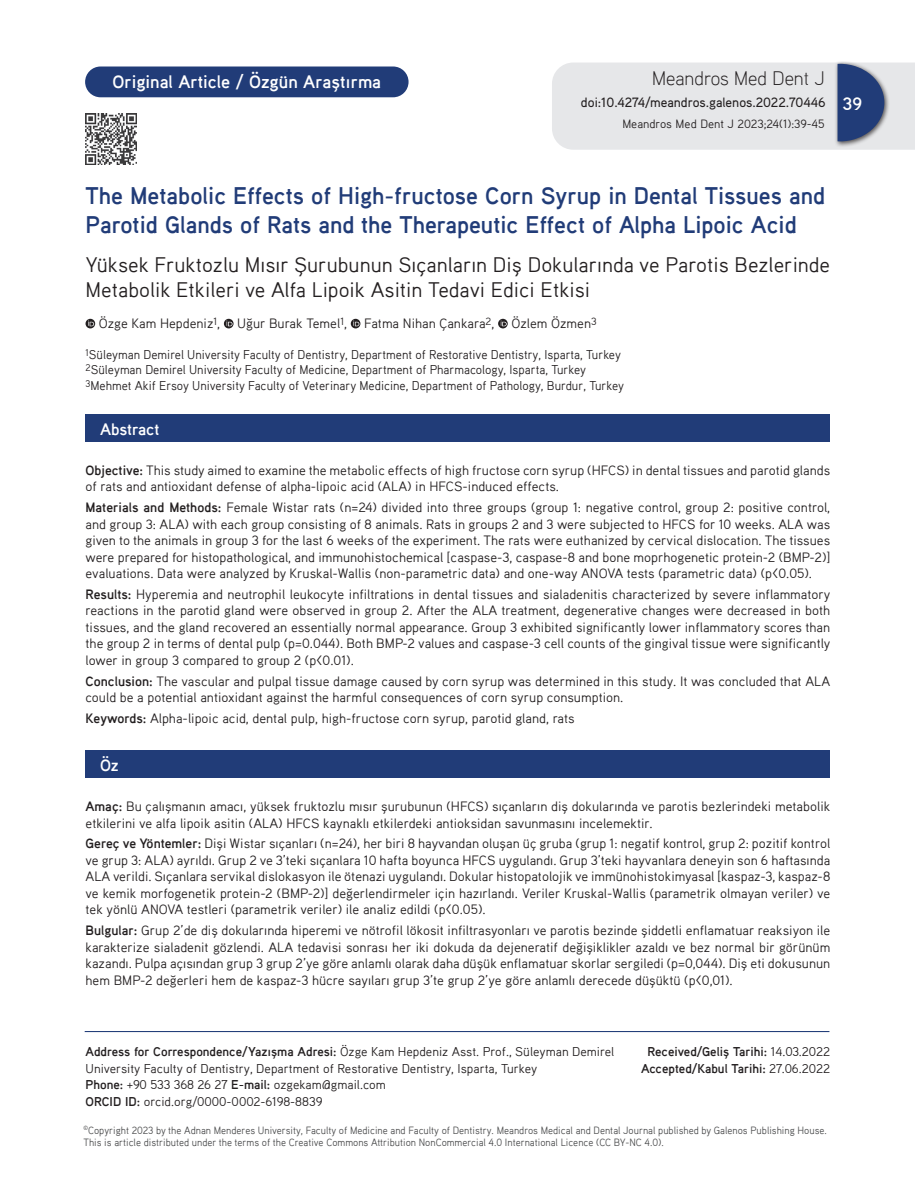
<style>
.page{position:relative;width:915px;height:1191px;background:#fff}
.page>*{position:absolute;margin:0;border:0;box-sizing:border-box;transform-origin:0 0}
._1__BASLIK{font:700 24px/28.8px "Aaux Pro";color:#213c78}
._2__BASLIK{font:21px/25.2px "Aaux Pro";color:#231f20}
.t1{font:300 19.5px "Aaux Pro";color:#231f20}
.t2{font:700 18px "Aaux Pro";color:#fff}
.ABSTRACT_BASLIK{font:700 16.5px "Aaux Pro";letter-spacing:-.005em;color:#fff}
.OZET{font:13.5px/16.5px "Aaux Pro";color:#231f20;text-align:justify}
.YAZARLAR{font:13.5px "Aaux Pro";color:#231f20}
.DOİ{font:500 13.5px "Aaux Pro";color:#231f20}
.KURUMLAR{font:12.75px "Aaux Pro";color:#231f20;scale:.96 1}
.YAZISMA{font:12.75px/16.5px "Aaux Pro";color:#231f20}
.GELİS_TARİHİ{font:700 12.75px/16.5px "Aaux Pro";color:#231f20;text-align:center}
.SAYFA_ARA{font:12px "Aaux Pro";color:#231f20}
.t3{font:10.5px/12px "Aaux Pro";color:#4b4c4d;scale:.95 1}
.s1{font-weight:700}
.s2{font-weight:400}
</style>
<div class="page">
<div style="left:834px;top:61px;width:56px;height:87px;background:#231f20;opacity:.75"></div>
<svg style="left:552px;top:63px;width:362px;height:87px;background:#d2d6dd"></svg>
<div style="left:85px;top:66px;width:323px;height:31px;background:#213c78;border-radius:15px"></div>
<img style="left:85px;top:113px;width:51px;height:51px">
<hr style="left:85px;top:1031px;width:744px;height:1px;background:#213c78">
<svg style="left:85px;top:319px;width:10px;height:9px"></svg>
<svg style="left:88px;top:320px;width:6px;height:6px"></svg>
<svg style="left:224px;top:319px;width:9px;height:9px"></svg>
<svg style="left:226px;top:320px;width:6px;height:6px"></svg>
<svg style="left:350px;top:319px;width:10px;height:9px"></svg>
<svg style="left:353px;top:320px;width:6px;height:6px"></svg>
<svg style="left:498px;top:319px;width:9px;height:9px"></svg>
<svg style="left:500px;top:320px;width:6px;height:6px"></svg>
<div style="left:85px;top:414px;width:745px;height:28px;background:#213c78"></div>
<div style="left:85px;top:750px;width:745px;height:28px;background:#213c78"></div>
<h3 class="t2" style="left:112px;top:70px;width:270px">Original Article / Özgün Araştırma</h3>
<h3 class="t1" style="left:652px;top:66px;width:174px">Meandros Med Dent J</h3>
<p class="DOİ" style="left:580px;top:94px;width:246px">doi:10.4274/meandros.galenos.2022.70446</p>
<p class="SAYFA_ARA" style="left:622px;top:116px;width:204px">Meandros Med Dent J 2023;24(1):39-45</p>
<h3 class="t2" style="left:842px;top:92px;width:21px">39</h3>
<p class="_1__BASLIK" style="left:85px;top:181px;width:740px">The Metabolic Effects of High-fructose Corn Syrup in Dental Tissues and<br>Parotid Glands of Rats and the Therapeutic Effect of Alpha Lipoic Acid</p>
<p class="_2__BASLIK" style="left:85px;top:251px;width:746px">Yüksek Fruktozlu Mısır Şurubunun Sıçanların Diş Dokularında ve Parotis Bezlerinde<br>Metabolik Etkileri ve Alfa Lipoik Asitin Tedavi Edici Etkisi</p>
<p class="YAZARLAR" style="left:99px;top:315px;width:123px">Özge Kam Hepdeniz<sup>1</sup>,</p>
<p class="YAZARLAR" style="left:237px;top:315px;width:111px">Uğur Burak Temel<sup>1</sup>,</p>
<p class="YAZARLAR" style="left:364px;top:315px;width:132px">Fatma Nihan Çankara<sup>2</sup>,</p>
<p class="YAZARLAR" style="left:511px;top:315px;width:87px">Özlem Özmen<sup>3</sup></p>
<p class="KURUMLAR" style="left:85px;top:347px;width:559px"><sup>1</sup>Süleyman Demirel University Faculty of Dentistry, Department of Restorative Dentistry, Isparta, Turkey</p>
<p class="KURUMLAR" style="left:85px;top:362px;width:523px"><sup>2</sup>Süleyman Demirel University Faculty of Medicine, Department of Pharmacology, Isparta, Turkey</p>
<p class="KURUMLAR" style="left:85px;top:377px;width:562px"><sup>3</sup>Mehmet Akif Ersoy University Faculty of Veterinary Medicine, Department of Pathology, Burdur, Turkey</p>
<p class="ABSTRACT_BASLIK" style="left:100px;top:418px;width:61px">Abstract</p>
<p class="OZET" style="left:85px;top:461px;width:746px"><span class="s1">Objective:</span> This study aimed to examine the metabolic effects of high fructose corn syrup (HFCS) in dental tissues and parotid glands of rats and antioxidant defense of alpha-lipoic acid (ALA) in HFCS-induced effects.</p>
<p class="OZET" style="left:85px;top:498px;width:746px"><span class="s1">Materials and Methods:</span> Female Wistar rats (n=24) divided into three groups (group 1: negative control, group 2: positive control, and group 3: ALA) with each group consisting of 8 animals. Rats in groups 2 and 3 were subjected to HFCS for 10 weeks. ALA was given to the animals in group 3 for the last 6 weeks of the experiment. The rats were euthanized by cervical dislocation. The tissues were prepared for histopathological, and immunohistochemical [caspase-3, caspase-8 and bone moprhogenetic protein-2 (BMP-2)] evaluations. Data were analyzed by Kruskal-Wallis (non-parametric data) and one-way ANOVA tests (parametric data) (p&lt;0.05).</p>
<p class="OZET" style="left:85px;top:585px;width:746px"><span class="s1">Results:</span> Hyperemia and neutrophil leukocyte infiltrations in dental tissues and sialadenitis characterized by severe inflammatory reactions in the parotid gland were observed in group 2. After the ALA treatment, degenerative changes were decreased in both tissues, and the gland recovered an essentially normal appearance. Group 3 exhibited significantly lower inflammatory scores than the group 2 in terms of dental pulp (p=0.044). Both BMP-2 values and caspase-3 cell counts of the gingival tissue were significantly lower in group 3 compared to group 2 (p&lt;0.01).</p>
<p class="OZET" style="left:85px;top:672px;width:746px"><span class="s1">Conclusion:</span> The vascular and pulpal tissue damage caused by corn syrup was determined in this study. It was concluded that ALA could be a potential antioxidant against the harmful consequences of corn syrup consumption.</p>
<p class="OZET" style="left:85px;top:709px;width:490px"><span class="s1">Keywords:</span> Alpha-lipoic acid, dental pulp, high-fructose corn syrup, parotid gland, rats</p>
<p class="ABSTRACT_BASLIK" style="left:100px;top:754px;width:20px">Öz</p>
<p class="OZET" style="left:85px;top:797px;width:746px"><span class="s1">Amaç:</span> Bu çalışmanın amacı, yüksek fruktozlu mısır şurubunun (HFCS) sıçanların diş dokularında ve parotis bezlerindeki metabolik etkilerini ve alfa lipoik asitin (ALA) HFCS kaynaklı etkilerdeki antioksidan savunmasını incelemektir.</p>
<p class="OZET" style="left:85px;top:835px;width:746px"><span class="s1">Gereç ve Yöntemler:</span> Dişi Wistar sıçanları (n=24), her biri 8 hayvandan oluşan üç gruba (grup 1: negatif kontrol, grup 2: pozitif kontrol ve grup 3: ALA) ayrıldı. Grup 2 ve 3’teki sıçanlara 10 hafta boyunca HFCS uygulandı. Grup 3’teki hayvanlara deneyin son 6 haftasında ALA verildi. Sıçanlara servikal dislokasyon ile ötenazi uygulandı. Dokular histopatolojik ve immünohistokimyasal [kaspaz-3, kaspaz-8 ve kemik morfogenetik protein-2 (BMP-2)] değerlendirmeler için hazırlandı. Veriler Kruskal-Wallis (parametrik olmayan veriler) ve tek yönlü ANOVA testleri (parametrik veriler) ile analiz edildi (p&lt;0.05).</p>
<p class="OZET" style="left:85px;top:921px;width:746px"><span class="s1">Bulgular:</span> Grup 2’de diş dokularında hiperemi ve nötrofil lökosit infiltrasyonları ve parotis bezinde şiddetli enflamatuar reaksiyon ile karakterize sialadenit gözlendi. ALA tedavisi sonrası her iki dokuda da dejeneratif değişiklikler azaldı ve bez normal bir görünüm kazandı. Pulpa açısından grup 3 grup 2’ye göre anlamlı olarak daha düşük enflamatuar skorlar sergiledi (p=0,044). Diş eti dokusunun hem BMP-2 değerleri hem de kaspaz-3 hücre sayıları grup 3’te grup 2’ye göre anlamlı derecede düşüktü (p&lt;0,01).</p>
<p class="YAZISMA" style="left:85px;top:1043px;width:530px"><span class="s1">Address for Correspondence/Yazışma Adresi:</span> Özge Kam Hepdeniz Asst. Prof., Süleyman Demirel<br>University Faculty of Dentistry, Department of Restorative Dentistry, Isparta, Turkey</p>
<p class="YAZISMA" style="left:85px;top:1076px;width:301px"><span class="s1">Phone:</span> +90 533 368 26 27 <span class="s1">E-mail:</span> ozgekam@gmail.com<br><span class="s1">ORCID ID:</span> orcid.org/0000-0002-6198-8839</p>
<p class="GELİS_TARİHİ" style="left:640px;top:1043px;width:191px">Received/Geliş Tarihi: <span class="s2">14.03.2022<br></span>Accepted/Kabul Tarihi: <span class="s2">27.06.2022</span></p>
<p class="t3" style="left:83px;top:1123px;width:783px"><sup>©</sup>Copyright 2023 by the Adnan Menderes University, Faculty of Medicine and Faculty of Dentistry. Meandros Medical and Dental Journal published by Galenos Publishing House.<br>This is article distributed under the terms of the Creative Commons Attribution NonCommercial 4.0 International Licence (CC BY-NC 4.0).</p>
</div>
